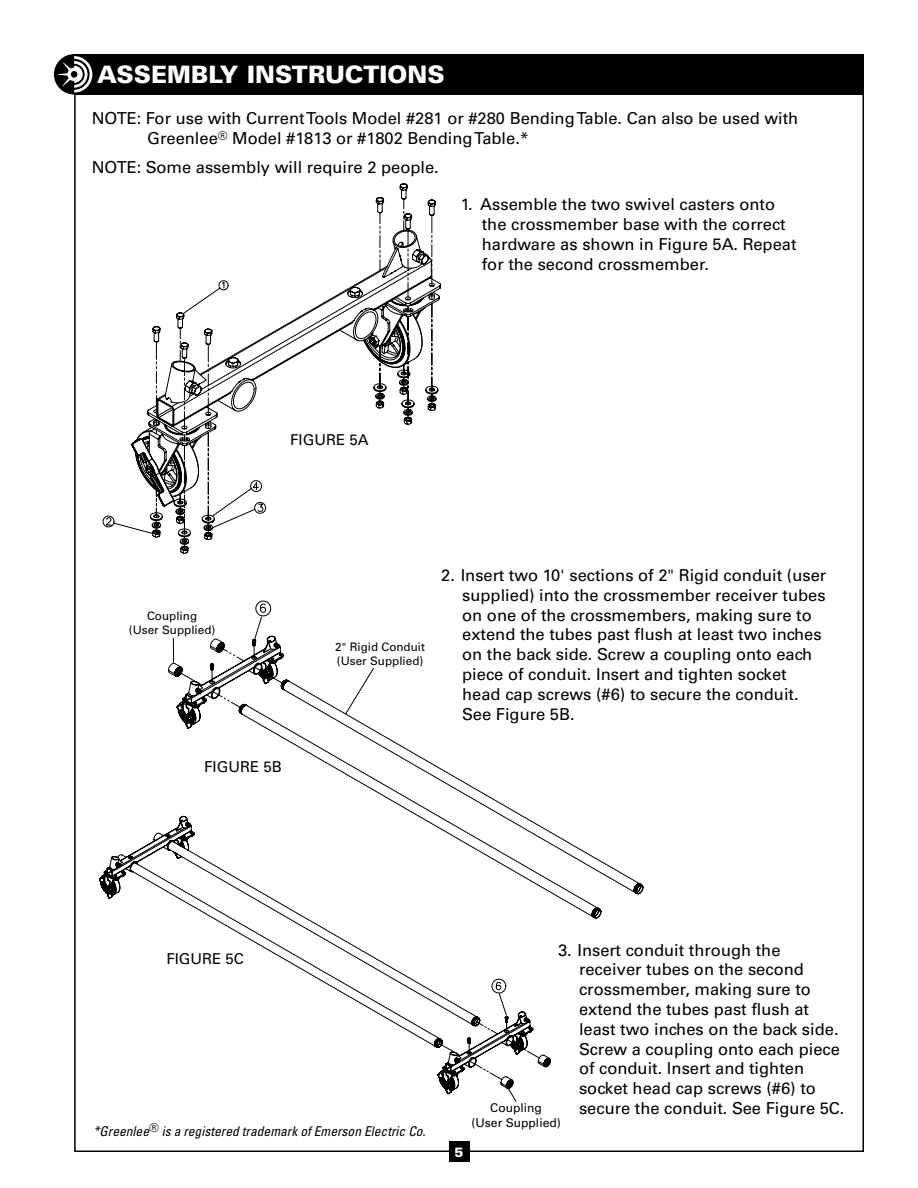
<style>
.page{position:relative;width:918px;height:1188px;background:#fff}
.page>*{position:absolute;margin:0;border:0;box-sizing:border-box;transform-origin:0 0}
.t1{font:900 24px "Univers";color:#fff}
.t2{font:16.5px/19.8px "Univers";color:#000}
.t3{font:15px "Univers";color:#000}
.t4{font:italic condensed 13.5px "Univers";color:#000}
.t5{font:900 13.5px "Univers";color:#fff}
.t6{font:12.15px/14.5px "Univers";color:#000;text-align:center}
.t7{font:11.7px/14.1px "Univers";color:#000;text-align:center}
</style>
<div class="page">
<div style="left:74px;top:54px;width:790px;height:41px;background:#000"></div>
<svg style="left:54px;top:54px;width:40px;height:41px"></svg>
<svg style="left:58px;top:56px;width:34px;height:37px"></svg>
<div style="left:71px;top:71px;width:6px;height:7px;background:#000;border-radius:50%"></div>
<div style="left:449px;top:1141px;width:21px;height:21px;background:#000"></div>
<svg style="left:180px;top:184px;width:261px;height:369px"></svg>
<svg style="left:103px;top:212px;width:329px;height:338px"></svg>
<svg style="left:168px;top:601px;width:475px;height:317px"></svg>
<svg style="left:99px;top:816px;width:452px;height:286px"></svg>
<h1 class="t1" style="left:97px;top:60px;width:349px">ASSEMBLY INSTRUCTIONS</h1>
<p class="t2" style="left:147px;top:108px;width:652px;text-indent:-56px">NOTE: For use with Current Tools Model #281 or #280 Bending Table. Can also be used with<br>Greenlee<sup>®</sup> Model #1813 or #1802 Bending Table.*</p>
<p class="t2" style="left:92px;top:157px;width:349px">NOTE: Some assembly will require 2 people.</p>
<p class="t2" style="left:482px;top:195px;width:316px;text-indent:-21px">1. Assemble the two swivel casters onto the crossmember base with the correct hardware as shown in Figure 5A. Repeat for the second crossmember.</p>
<p class="t3" style="left:290px;top:431px;width:80px">FIGURE 5A</p>
<p class="t7" style="left:129px;top:609px;width:88px">Coupling<br>(User Supplied)</p>
<p class="t3" style="left:204px;top:757px;width:79px">FIGURE 5B</p>
<p class="t7" style="left:335px;top:640px;width:91px;text-align:left">2" Rigid Conduit (User Supplied)</p>
<p class="t2" style="left:462px;top:565px;width:366px;text-indent:-21px">2. Insert two 10' sections of 2" Rigid conduit (user supplied) into the crossmember receiver tubes on one of the crossmembers, making sure to extend the tubes past flush at least two inches on the back side. Screw a coupling onto each piece of conduit. Insert and tighten socket head cap screws (#6) to secure the conduit.<br>See Figure 5B.</p>
<p class="t3" style="left:166px;top:950px;width:79px">FIGURE 5C</p>
<p class="t4" style="left:94px;top:1122px;width:334px">*Greenlee<sup>®</sup> is a registered trademark of Emerson Electric Co.</p>
<p class="t5" style="left:454px;top:1143px;width:11px">5</p>
<p class="t2" style="left:579px;top:940px;width:267px;text-indent:-21px">3. Insert conduit through the receiver tubes on the second crossmember, making sure to extend the tubes past flush at least two inches on the back side.<br>Screw a coupling onto each piece of conduit. Insert and tighten socket head cap screws (#6) to secure the conduit. See Figure 5C.</p>
<p class="t6" style="left:471px;top:1101px;width:91px">Coupling<br>(User Supplied)</p>
</div>
